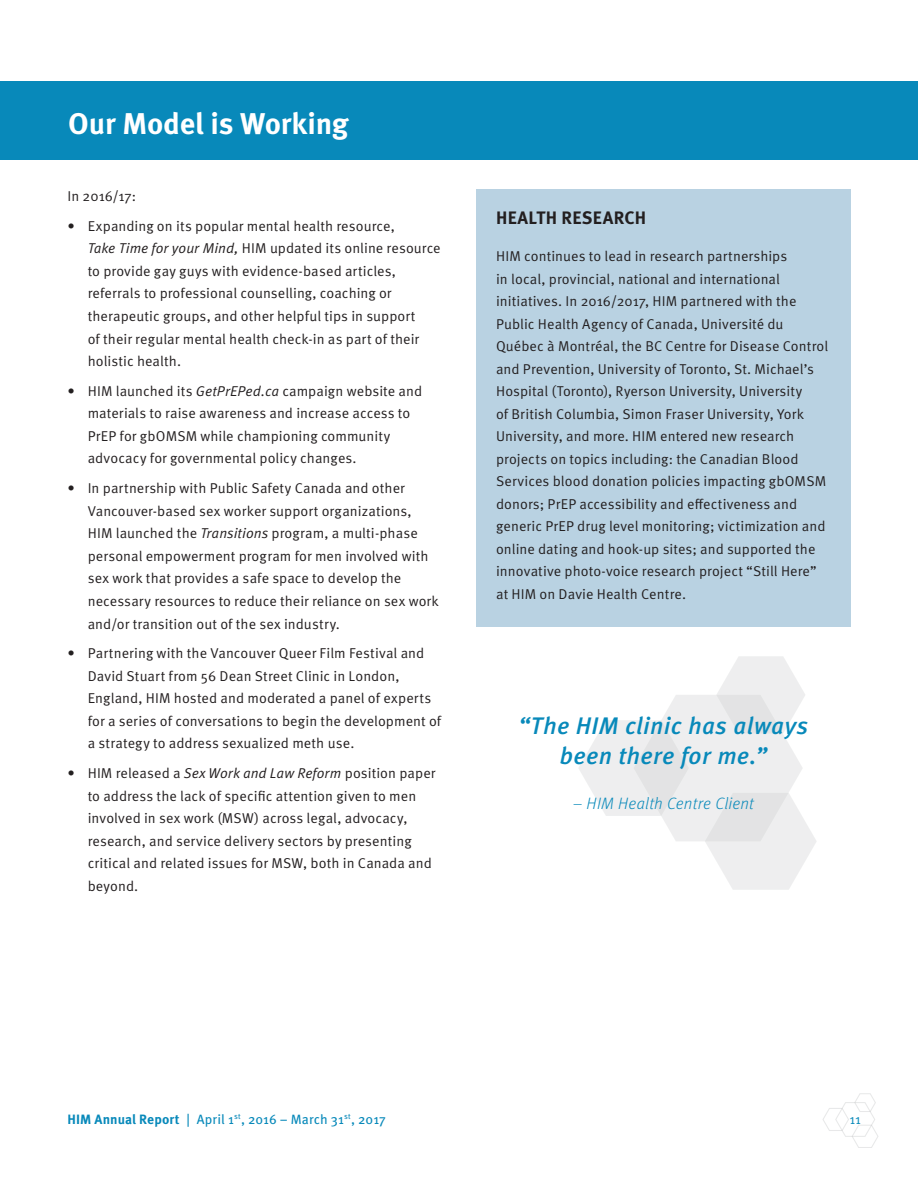
<style>
.page{position:relative;width:918px;height:1188px;background:#fff}
.page>*{position:absolute;margin:0;border:0;box-sizing:border-box;transform-origin:0 0}
.t1{font:700 30px "Meta Pro";letter-spacing:-.01em;color:#fff}
.t2{font:italic 500 24px/30px "Meta Pro";letter-spacing:.015em;color:#0889ba;text-align:center}
.t3{font:700 18px "Meta Pro";letter-spacing:.015em;color:#231f20}
.t4{font:italic 300 16.5px "Meta Pro";letter-spacing:.015em;color:#0889ba}
.t5{font:14.25px/22.5px "Meta Pro Norm";letter-spacing:.005em;color:#231f20}
.t6{font:13.5px "Meta Pro";letter-spacing:.005em;color:#0889ba}
.t7{font:13.5px "Meta Pro Norm";color:#0889ba}
.s1{font-family:"Meta Pro Norm Ita"}
.s2{font-weight:700}
</style>
<div class="page">
<svg style="left:823px;top:1093px;width:55px;height:55px"></svg>
<div style="left:0;top:81px;width:918px;height:79px;background:#0889ba"></div>
<svg style="left:579px;top:656px;width:237px;height:234px"></svg>
<div style="left:476px;top:189px;width:375px;height:437px;background:#b9d2e2"></div>
<h1 class="t1" style="left:68px;top:100px;width:283px">Our Model is Working</h1>
<p class="t5" style="left:68px;top:184px;width:70px">In 2016/17:</p>
<p class="t5" style="left:88px;top:214px;width:354px;text-indent:-20px">• Expanding on its popular mental health resource,<br><span class="s1">Take Time for your Mind,</span> H IM updated its online resource to provide gay guys with evidence-based articles, referrals to professional counselling, coaching or therapeutic groups, and other helpful tips in support<br>of their regular mental health check-in as part of their holistic health.</p>
<p class="t5" style="left:88px;top:379px;width:336px;text-indent:-20px">• HIM launched its <span class="s1">GetPrEPed.ca</span> campaign website and materials to raise awareness and increase access to<br>PrEP for gbOMSM</p>
<p class="t5" style="left:88px;top:424px;width:304px;text-indent:113px">while championing community advocacy for governmental policy changes.</p>
<p class="t5" style="left:88px;top:476px;width:353px;text-indent:-20px">• In partnership with Public Safety Canada and other Vancouver-based sex worker support organizations,<br>H IM launched the <span class="s1">Transitions</span> program, a multi-phase personal empowerment program for men involved with sex work that provides a safe space to develop the necessary resources to reduce their reliance on sex work and/or transition out of the sex industry.</p>
<p class="t5" style="left:88px;top:641px;width:356px;text-indent:-20px">• Partnering with the Vancouver Queer Film Festival and David Stuart from 56 Dean Street Clinic in London, England, H IM hosted and moderated a panel of experts for a series of conversations to begin the development of a strategy to address sexualized meth use.</p>
<p class="t5" style="left:88px;top:761px;width:349px;text-indent:-20px">• HIM released a <span class="s1">Sex Work and Law Reform</span> position paper to address the lack of specific attention given to men involved in sex work (MSW</p>
<p class="t5" style="left:88px;top:806px;width:325px;text-indent:167px">) across legal, advocacy, research, and service delivery sectors by presenting critical and related issues for MSW</p>
<p class="t5" style="left:303px;top:851px;width:130px">, both in Canada and</p>
<p class="t5" style="left:88px;top:874px;width:52px">beyond.</p>
<p class="t3" style="left:496px;top:203px;width:151px">HEALTH RESEARCH</p>
<p class="t5" style="left:496px;top:244px;width:334px">H IM continues to lead in research partnerships<br>in local, provincial, national and international initiatives. In 2016/2017, H IM partnered with the Public H ealth Agency of Canada, U niversité du Québec à Montréal, the BC Centre for Disease Control and Prevention, U niversity of Toronto, St. Michael’s<br>H ospital (Toronto), Ryerson U niversity, U niversity<br>of British Columbia, Simon Fraser U niversity, York<br>U niversity, and more. H IM entered new research projects on topics including: the Canadian Blood Services blood donation policies impacting gbOMSM donors; PrEP accessibility and effectiveness and generic PrEP drug level monitoring; victimization and online dating and hook-up sites; and supported the innovative photo-voice research project “Still H ere” at H IM on Davie H ealth Centre.</p>
<h2 class="t2" style="left:518px;top:709px;width:292px">“The HIM clinic has always been there for me.”</h2>
<p class="t4" style="left:573px;top:791px;width:182px">– HIM Health Centre Client</p>
<p class="t6" style="left:68px;top:1108px;width:320px"><span class="s2">HIM Annual Report</span> | April 1<sup>st</sup>, 2016 – March 31<sup>st</sup>, 2017</p>
<p class="t7" style="left:849px;top:1109px;width:13px">11</p>
</div>
